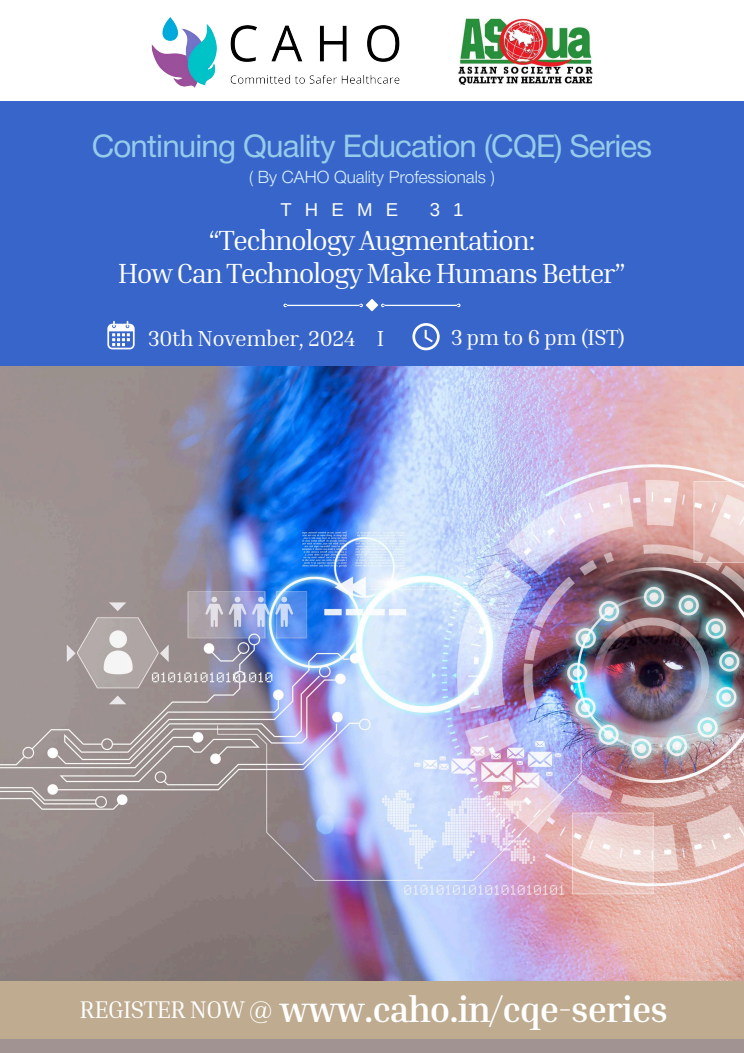
<style>
.page{position:relative;width:744px;height:1053px;background:#fff}
.page>*{position:absolute;margin:0;border:0;box-sizing:border-box;transform-origin:0 0}
.t1{font:700 36.52px "Inria Serif";letter-spacing:-.025em;color:#fff}
.t2{font:31.28px "Helvetica Neue Cyr";letter-spacing:-.025em;color:#96cbea}
.t3{font:28.36px/32.4px "Inria Serif";letter-spacing:-.055em;color:#fff;text-align:center}
.t4{font:22.24px "Inria Serif";letter-spacing:-.025em;color:#fdfdfd}
.t5{font:18.6px "Arimo";letter-spacing:.71em;color:#fdfdfd}
.t6{font:300 17.04px "Helvetica Neue Cyr";color:#dcf2ff}
.s1{font-weight:400;font-size:24.68px}
</style>
<div class="page">
<div style="left:0;top:0;width:744px;height:1052px;background:#3765c9"></div>
<svg style="left:283px;top:299px;width:178px;height:12px"></svg>
<div style="left:0;top:945px;width:744px;height:107px;background:#beab90"></div>
<svg style="left:107px;top:321px;width:28px;height:28px"></svg>
<svg style="left:412px;top:323px;width:28px;height:27px"></svg>
<div style="left:0;top:0;width:744px;height:101px;background:#fff"></div>
<img style="left:151px;top:17px;width:249px;height:71px">
<img style="left:458px;top:19px;width:135px;height:66px">
<img style="left:0;top:366px;width:744px;height:614px">
<div style="left:0;top:1039px;width:744px;height:13px;background:#a19392"></div>
<p class="t2" style="left:92px;top:135px;width:562px">Continuing Quality Education (CQE) Series</p>
<p class="t6" style="left:249px;top:170px;width:247px">( By CAHO Quality Professionals )</p>
<p class="t5" style="left:280px;top:199px;width:119px">THEME</p>
<p class="t5" style="left:430px;top:199px;width:35px">3 1</p>
<p class="t3" style="left:118px;top:223px;width:510px">“Technology Augmentation:<br>How Can Technology Make Humans Better”</p>
<p class="t4" style="left:148px;top:324px;width:238px">30th November, 2024 I</p>
<p class="t4" style="left:451px;top:323px;width:176px">3 pm to 6 pm (IST)</p>
<p class="t1" style="left:80px;top:986px;width:590px"><span class="s1">REGISTER NOW @</span> www.caho.in/cqe-series</p>
</div>
